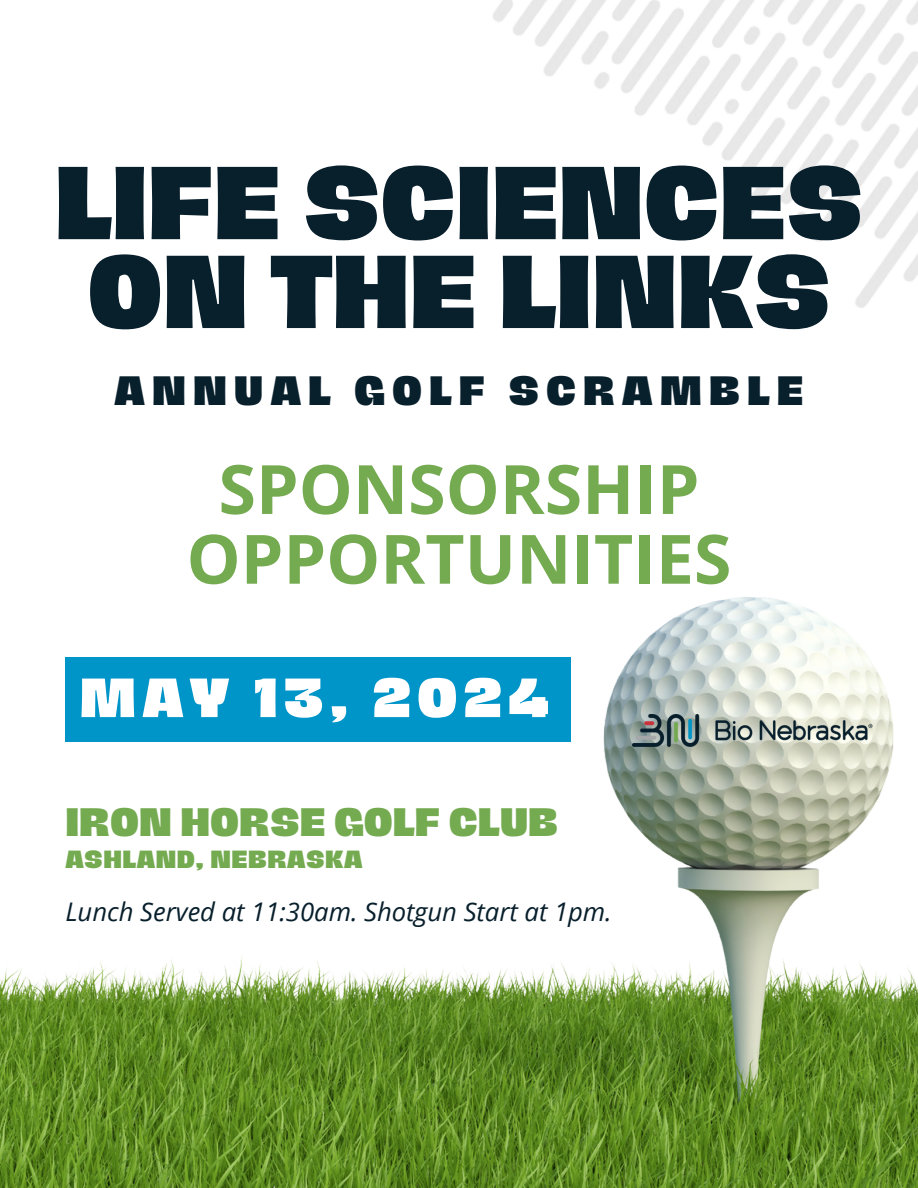
<style>
.page{position:relative;width:918px;height:1188px;background:#fff}
.page>*{position:absolute;margin:0;border:0;box-sizing:border-box;transform-origin:0 0}
.t1{font:800 94.8px/88.8px "Hagrid Text";color:#081f2c;text-align:center}
.t2{font:700 68.1px/69.8px "Open Sans";color:#74aa50;text-align:center}
.t3{font:800 50.55px "Hagrid Text";letter-spacing:.125em;color:#fff}
.t4{font:800 37.65px "Hagrid Text";letter-spacing:.19em;color:#081f2c}
.t5{font:800 36.3px "Hagrid Text";color:#74aa50}
.t6{font:italic 25.65px "Open Sans";color:#081f2c}
.t7{font:800 22.8px "Hagrid Text";letter-spacing:.025em;color:#74aa50}
</style>
<div class="page">
<img style="left:493px;top:0;width:425px;height:308px">
<img style="left:0;top:597px;width:918px;height:591px">
<img style="left:632px;top:715px;width:240px;height:32px">
<div style="left:65px;top:657px;width:506px;height:84px;background:#0095c8"></div>
<h5 class="t1" style="left:55px;top:158px;width:810px">LIFE SCIENCES<br>ON THE LINKS</h5>
<h2 class="t4" style="left:115px;top:371px;width:690px">ANNUAL GOLF SCRAMBLE</h2>
<h3 class="t2" style="left:187px;top:453px;width:546px">SPONSORSHIP<br>OPPORTUNITIES</h3>
<h1 class="t3" style="left:79px;top:672px;width:471px">MAY 13, 2024</h1>
<p class="t5" style="left:65px;top:803px;width:494px">IRON HORSE GOLF CLUB</p>
<p class="t7" style="left:65px;top:848px;width:299px">ASHLAND, NEBRASKA</p>
<h4 class="t6" style="left:65px;top:893px;width:548px">Lunch Served at 11:30am. Shotgun Start at 1pm.</h4>
</div>
